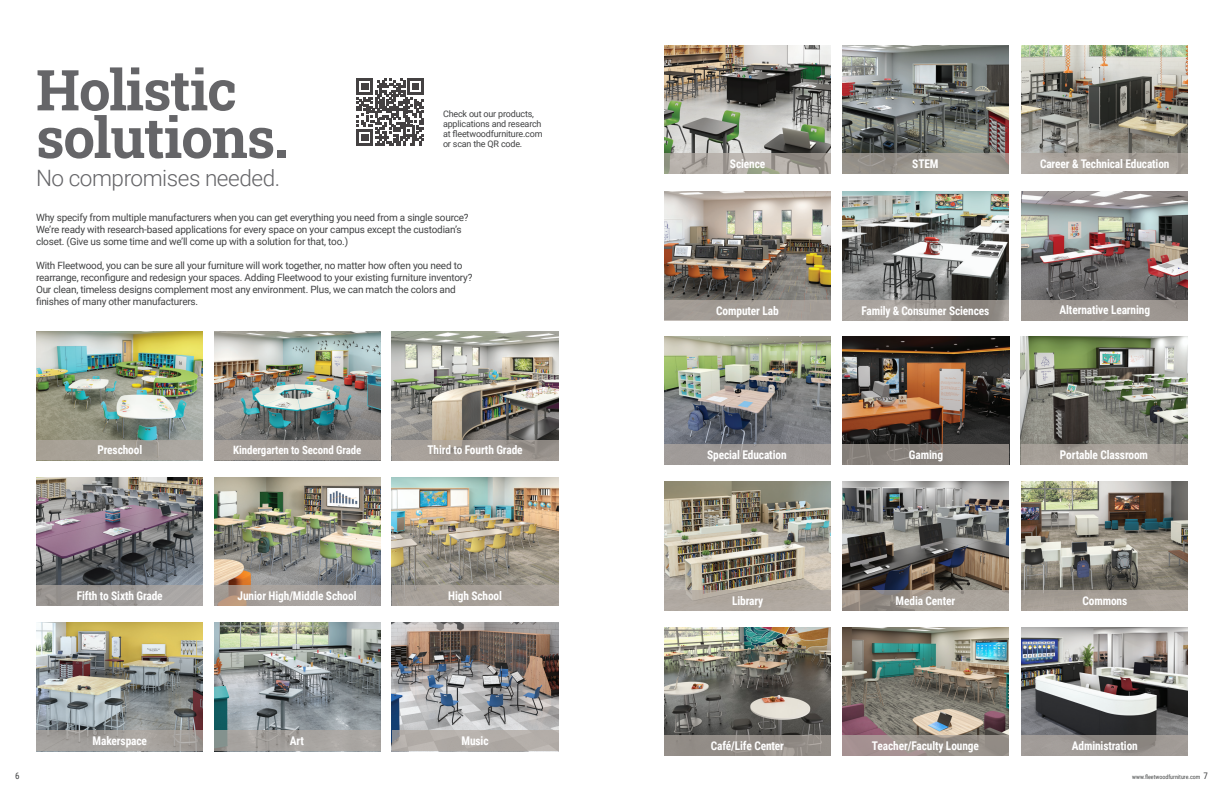
<style>
.page{position:relative;width:1224px;height:792px;background:#fff}
.page>*{position:absolute;margin:0;border:0;box-sizing:border-box;transform-origin:0 0}
.t1{font:700 56.4px/47.6px "Roboto Slab";letter-spacing:-.02em;color:#656568}
.t2{font:300 22.6px "Roboto";letter-spacing:-.02em;color:#656568}
.t3{font:700 12px "Roboto Condensed";letter-spacing:-.01em;color:#fff;scale:.95 1}
.t4{font:700 11.5px "Roboto Condensed";letter-spacing:-.01em;color:#fff;scale:.95 1}
.t5{font:10px/12px "Roboto";letter-spacing:-.02em;color:#414243}
.t6{font:9px/10px "Roboto";letter-spacing:-.02em;color:#414243}
.t7{font:9px "Roboto Condensed";color:#414243}
.t8{font:6px "Roboto Condensed";color:#434545}
.s1{font-size:9px;color:#414243}
</style>
<div class="page">
<img style="left:664px;top:192px;width:167px;height:108px">
<img style="left:1022px;top:45px;width:166px;height:108px">
<img style="left:664px;top:45px;width:167px;height:108px">
<img style="left:842px;top:45px;width:167px;height:108px">
<img style="left:1022px;top:482px;width:166px;height:108px">
<img style="left:1022px;top:627px;width:166px;height:109px">
<img style="left:842px;top:482px;width:167px;height:108px">
<img style="left:842px;top:627px;width:167px;height:109px">
<img style="left:1022px;top:192px;width:166px;height:108px">
<img style="left:664px;top:627px;width:167px;height:109px">
<img style="left:842px;top:192px;width:167px;height:108px">
<svg style="left:664px;top:153px;width:167px;height:21px;background:#a9a59d"></svg>
<div style="left:1022px;top:153px;width:166px;height:21px;background:linear-gradient(to right,#b3aca6,#a09a92)"></div>
<svg style="left:842px;top:153px;width:167px;height:21px;background:#9a958d"></svg>
<div style="left:664px;top:300px;width:167px;height:20px;background:#a39c96"></div>
<div style="left:1022px;top:300px;width:166px;height:20px;background:#9e9792"></div>
<svg style="left:842px;top:300px;width:167px;height:20px;background:#9d9792"></svg>
<div style="left:1022px;top:590px;width:166px;height:20px;background:#a69f96"></div>
<svg style="left:842px;top:590px;width:167px;height:20px;background:#9f9790"></svg>
<svg style="left:664px;top:736px;width:167px;height:20px;background:#948e88"></svg>
<svg style="left:1022px;top:736px;width:166px;height:20px;background:#9a9490"></svg>
<div style="left:842px;top:736px;width:167px;height:20px;background:linear-gradient(to right,#a99394,#8e8c83)"></div>
<img style="left:664px;top:336px;width:167px;height:109px">
<div style="left:664px;top:445px;width:167px;height:20px;background:#a09b99"></div>
<img style="left:1021px;top:336px;width:166px;height:109px">
<div style="left:1021px;top:445px;width:166px;height:20px;background:#a7a199"></div>
<img style="left:843px;top:336px;width:166px;height:109px">
<div style="left:843px;top:445px;width:166px;height:20px;background:#8a847f"></div>
<img style="left:664px;top:482px;width:167px;height:108px">
<div style="left:664px;top:590px;width:167px;height:20px;background:#b0a8a1"></div>
<svg style="left:357px;top:78px;width:67px;height:68px"></svg>
<img style="left:37px;top:477px;width:166px;height:108px">
<img style="left:37px;top:623px;width:166px;height:108px">
<img style="left:37px;top:332px;width:166px;height:108px">
<img style="left:392px;top:332px;width:166px;height:108px">
<img style="left:392px;top:477px;width:166px;height:108px">
<img style="left:214px;top:332px;width:166px;height:108px">
<img style="left:214px;top:477px;width:166px;height:108px">
<img style="left:214px;top:623px;width:166px;height:108px">
<img style="left:392px;top:623px;width:166px;height:108px">
<div style="left:37px;top:585px;width:166px;height:21px;background:linear-gradient(to right,#928d8a,#aba8a7)"></div>
<div style="left:392px;top:585px;width:166px;height:21px;background:#a7a099"></div>
<svg style="left:214px;top:585px;width:166px;height:21px;background:#a79e97"></svg>
<div style="left:37px;top:440px;width:166px;height:20px;background:#a8a298"></div>
<svg style="left:392px;top:440px;width:166px;height:20px;background:#a09992"></svg>
<div style="left:214px;top:440px;width:166px;height:20px;background:#a29c96"></div>
<svg style="left:37px;top:731px;width:166px;height:20px;background:#a39f9b"></svg>
<div style="left:392px;top:731px;width:166px;height:20px;background:#b3ada8"></div>
<svg style="left:214px;top:731px;width:166px;height:20px;background:#a4a29e"></svg>
<p class="t1" style="left:36px;top:65px;width:254px">Holistic solutions.</p>
<p class="t2" style="left:36px;top:162px;width:246px">No compromises needed.</p>
<p class="t6" style="left:443px;top:108px;width:101px">Check out our products, applications and research at fleetwoodfurniture.com or scan the QR code.</p>
<p class="t3" style="left:730px;top:155px;width:39px">Science</p>
<p class="t3" style="left:912px;top:155px;width:29px">STEM</p>
<p class="t3" style="left:1040px;top:155px;width:138px">Career &amp; Technical Education</p>
<p class="t5" style="left:36px;top:211px;width:434px">Why specify from multiple manufacturers when you can get everything you need from a single source?<br>We’re ready with research-based applications for every space on your campus except the custodian’s closet. (Give us some time and we’ll come up with a solution for that, too.)</p>
<p class="t5" style="left:36px;top:259px;width:438px">With Fleetwood, you can be sure all your furniture will work together, no matter how often you need to rearrange, reconfigure and redesign your spaces. Adding Fleetwood to your existing furniture inventory?<br>Our clean, timeless designs complement most any environment. Plus, we can match the colors and finishes of many other manufacturers.</p>
<p class="t3" style="left:716px;top:302px;width:67px">Computer Lab</p>
<p class="t3" style="left:861px;top:302px;width:136px">Family &amp; Consumer Sciences</p>
<p class="t3" style="left:1060px;top:302px;width:97px">Alternative Learning</p>
<p class="t3" style="left:97px;top:441px;width:49px">Preschool</p>
<p class="t4" style="left:233px;top:442px;width:136px">Kindergarten to Second Grade</p>
<p class="t3" style="left:428px;top:441px;width:102px">Third to Fourth Grade</p>
<p class="t3" style="left:707px;top:447px;width:85px">Special Education</p>
<p class="t3" style="left:909px;top:447px;width:37px">Gaming</p>
<p class="t3" style="left:1060px;top:447px;width:94px">Portable Classroom</p>
<p class="t3" style="left:77px;top:587px;width:92px">Fifth to Sixth Grade</p>
<p class="t3" style="left:238px;top:587px;width:127px">Junior High/Middle School</p>
<p class="t3" style="left:448px;top:587px;width:58px">High School</p>
<p class="t3" style="left:732px;top:592px;width:34px">Library</p>
<p class="t3" style="left:896px;top:592px;width:64px">Media Center</p>
<p class="t3" style="left:1082px;top:592px;width:49px">Commons</p>
<p class="t3" style="left:93px;top:733px;width:59px">Makerspace</p>
<p class="t3" style="left:290px;top:733px;width:16px">Art</p>
<p class="t3" style="left:462px;top:733px;width:30px">Music</p>
<p class="t3" style="left:711px;top:738px;width:79px">Café/Life Center</p>
<p class="t3" style="left:872px;top:738px;width:114px">Teacher/Faculty Lounge</p>
<p class="t3" style="left:1072px;top:738px;width:71px">Administration</p>
<p class="t7" style="left:15px;top:770px;width:6px">6</p>
<p class="t8" style="left:1132px;top:773px;width:77px">www.fleetwoodfurniture.com <span class="s1">7</span></p>
</div>
